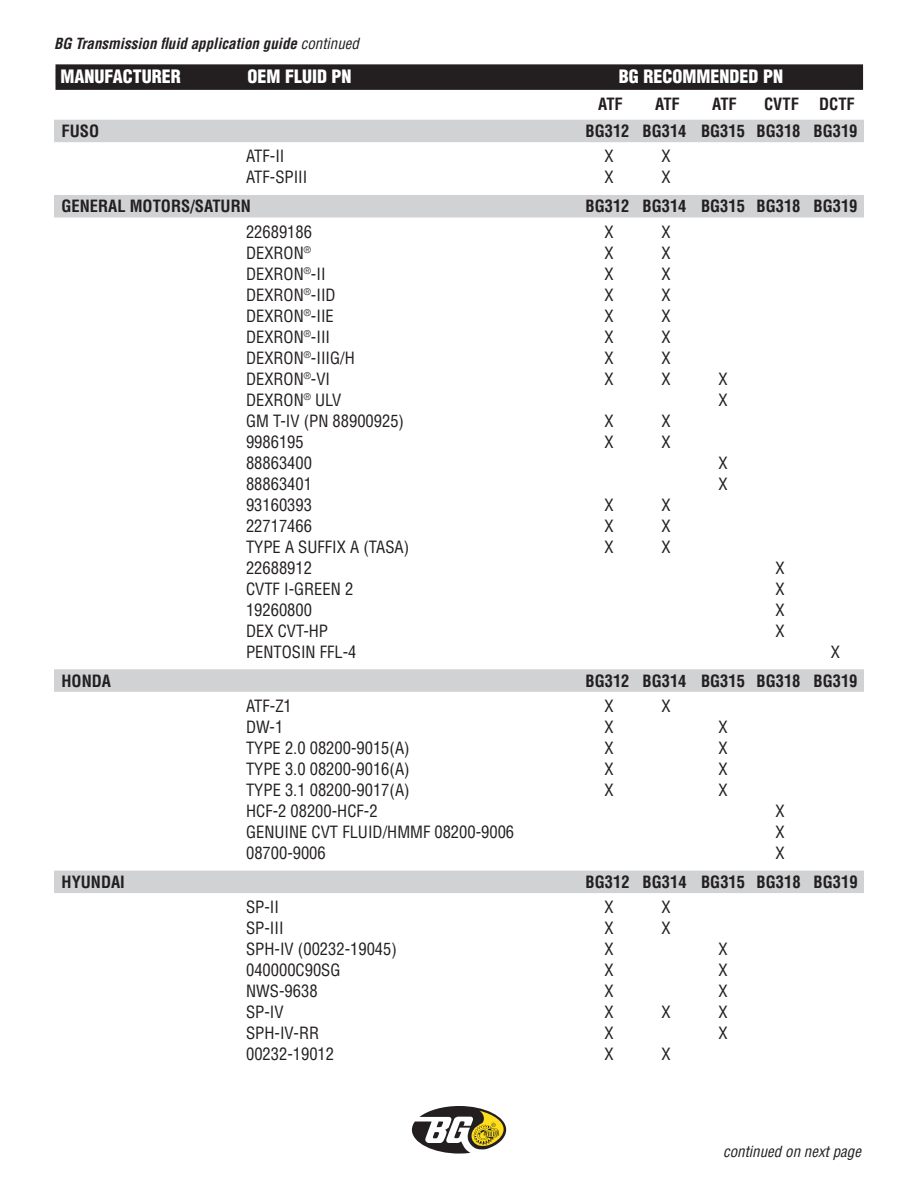
<style>
.page{position:relative;width:918px;height:1188px;background:#fff}
.page>*{position:absolute;margin:0;border:0;box-sizing:border-box;transform-origin:0 0}
.t1{font:900 condensed 18px "Helvetica LT Pro";color:#fff}
.t2{font:condensed 16.5px "Helvetica LT Pro";color:#231f20}
.t3{font:700 condensed 16.5px "Helvetica LT Pro";color:#231f20}
.t4{font:italic 700 condensed 15px "Helvetica LT Pro";color:#231f20}
.t5{font:italic condensed 15px "Helvetica LT Pro";color:#231f20}
.s1{font-weight:400}
.s2{color:#231f20}
</style>
<div class="page">
<div style="left:56px;top:64px;width:807px;height:26px;background:#231f20"></div>
<svg style="left:412px;top:1106px;width:94px;height:48px"></svg>
<div style="left:54px;top:120px;width:810px;height:22px;background:#d1d2d4"></div>
<div style="left:54px;top:195px;width:810px;height:22px;background:#d1d2d4"></div>
<div style="left:54px;top:669px;width:810px;height:23px;background:#d1d2d4"></div>
<div style="left:54px;top:871px;width:810px;height:22px;background:#d1d2d4"></div>
<p class="t4" style="left:54px;top:34px;width:307px">BG Transmission fluid application guide <span class="s1">continued</span></p>
<p class="t1" style="left:56px;top:65px;width:127px"><span class="s2">I</span>MANUFACTURER</p>
<p class="t1" style="left:248px;top:65px;width:106px">OEM FLUID PN</p>
<p class="t1" style="left:619px;top:65px;width:246px">BG RECOMMENDED PN<span class="s2">XXXXXXXX</span></p>
<p class="t3" style="left:598px;top:93px;width:26px">ATF</p>
<p class="t3" style="left:655px;top:93px;width:26px">ATF</p>
<p class="t3" style="left:712px;top:93px;width:26px">ATF</p>
<p class="t3" style="left:764px;top:93px;width:92px">CVTF DCTF</p>
<p class="t3" style="left:62px;top:120px;width:39px">FUSO</p>
<p class="t3" style="left:586px;top:120px;width:274px">BG312 BG314 BG315 BG318 BG319</p>
<p class="t2" style="left:246px;top:146px;width:40px">ATF-II</p>
<p class="t2" style="left:604px;top:146px;width:11px">X</p>
<p class="t2" style="left:661px;top:146px;width:11px">X</p>
<p class="t2" style="left:246px;top:167px;width:63px">ATF-SPIII</p>
<p class="t2" style="left:604px;top:167px;width:11px">X</p>
<p class="t2" style="left:661px;top:167px;width:11px">X</p>
<p class="t3" style="left:62px;top:195px;width:191px">GENERAL MOTORS/SATURN</p>
<p class="t3" style="left:586px;top:195px;width:274px">BG312 BG314 BG315 BG318 BG319</p>
<p class="t2" style="left:246px;top:221px;width:67px">22689186</p>
<p class="t2" style="left:604px;top:221px;width:11px">X</p>
<p class="t2" style="left:661px;top:221px;width:11px">X</p>
<p class="t2" style="left:246px;top:242px;width:66px">DEXRON<sup>®</sup></p>
<p class="t2" style="left:604px;top:242px;width:11px">X</p>
<p class="t2" style="left:661px;top:242px;width:11px">X</p>
<p class="t2" style="left:246px;top:263px;width:81px">DEXRON<sup>®</sup>-II</p>
<p class="t2" style="left:604px;top:263px;width:11px">X</p>
<p class="t2" style="left:661px;top:263px;width:11px">X</p>
<p class="t2" style="left:246px;top:284px;width:91px">DEXRON<sup>®</sup>-IID</p>
<p class="t2" style="left:604px;top:284px;width:11px">X</p>
<p class="t2" style="left:661px;top:284px;width:11px">X</p>
<p class="t2" style="left:246px;top:305px;width:89px">DEXRON<sup>®</sup>-IIE</p>
<p class="t2" style="left:604px;top:305px;width:11px">X</p>
<p class="t2" style="left:661px;top:305px;width:11px">X</p>
<p class="t2" style="left:246px;top:326px;width:86px">DEXRON<sup>®</sup>-III</p>
<p class="t2" style="left:604px;top:326px;width:11px">X</p>
<p class="t2" style="left:661px;top:326px;width:11px">X</p>
<p class="t2" style="left:246px;top:347px;width:110px">DEXRON<sup>®</sup>-IIIG/H</p>
<p class="t2" style="left:604px;top:347px;width:11px">X</p>
<p class="t2" style="left:661px;top:347px;width:11px">X</p>
<p class="t2" style="left:246px;top:368px;width:86px">DEXRON<sup>®</sup>-VI</p>
<p class="t2" style="left:604px;top:368px;width:11px">X</p>
<p class="t2" style="left:661px;top:368px;width:11px">X</p>
<p class="t2" style="left:718px;top:368px;width:11px">X</p>
<p class="t2" style="left:246px;top:389px;width:97px">DEXRON<sup>®</sup> ULV</p>
<p class="t2" style="left:718px;top:389px;width:11px">X</p>
<p class="t2" style="left:246px;top:410px;width:160px">GM T-IV (PN 88900925)</p>
<p class="t2" style="left:604px;top:410px;width:11px">X</p>
<p class="t2" style="left:661px;top:410px;width:11px">X</p>
<p class="t2" style="left:246px;top:431px;width:59px">9986195</p>
<p class="t2" style="left:604px;top:431px;width:11px">X</p>
<p class="t2" style="left:661px;top:431px;width:11px">X</p>
<p class="t2" style="left:246px;top:452px;width:67px">88863400</p>
<p class="t2" style="left:718px;top:452px;width:11px">X</p>
<p class="t2" style="left:246px;top:473px;width:67px">88863401</p>
<p class="t2" style="left:718px;top:473px;width:11px">X</p>
<p class="t2" style="left:246px;top:494px;width:67px">93160393</p>
<p class="t2" style="left:604px;top:494px;width:11px">X</p>
<p class="t2" style="left:661px;top:494px;width:11px">X</p>
<p class="t2" style="left:246px;top:515px;width:67px">22717466</p>
<p class="t2" style="left:604px;top:515px;width:11px">X</p>
<p class="t2" style="left:661px;top:515px;width:11px">X</p>
<p class="t2" style="left:246px;top:536px;width:165px">TYPE A SUFFIX A (TASA)</p>
<p class="t2" style="left:604px;top:536px;width:11px">X</p>
<p class="t2" style="left:661px;top:536px;width:11px">X</p>
<p class="t2" style="left:246px;top:557px;width:67px">22688912</p>
<p class="t2" style="left:775px;top:557px;width:11px">X</p>
<p class="t2" style="left:246px;top:578px;width:109px">CVTF I-GREEN 2</p>
<p class="t2" style="left:775px;top:578px;width:11px">X</p>
<p class="t2" style="left:246px;top:599px;width:67px">19260800</p>
<p class="t2" style="left:775px;top:599px;width:11px">X</p>
<p class="t2" style="left:246px;top:620px;width:84px">DEX CVT-HP</p>
<p class="t2" style="left:775px;top:620px;width:11px">X</p>
<p class="t2" style="left:246px;top:641px;width:112px">PENTOSIN FFL-4</p>
<p class="t2" style="left:831px;top:641px;width:11px">X</p>
<p class="t3" style="left:62px;top:670px;width:51px">HONDA</p>
<p class="t3" style="left:586px;top:670px;width:274px">BG312 BG314 BG315 BG318 BG319</p>
<p class="t2" style="left:246px;top:696px;width:47px">ATF-Z1</p>
<p class="t2" style="left:604px;top:696px;width:11px">X</p>
<p class="t2" style="left:661px;top:696px;width:11px">X</p>
<p class="t2" style="left:246px;top:717px;width:39px">DW-1</p>
<p class="t2" style="left:604px;top:717px;width:11px">X</p>
<p class="t2" style="left:718px;top:717px;width:11px">X</p>
<p class="t2" style="left:246px;top:738px;width:165px">TYPE 2.0 08200-9015(A)</p>
<p class="t2" style="left:604px;top:738px;width:11px">X</p>
<p class="t2" style="left:718px;top:738px;width:11px">X</p>
<p class="t2" style="left:246px;top:759px;width:165px">TYPE 3.0 08200-9016(A)</p>
<p class="t2" style="left:604px;top:759px;width:11px">X</p>
<p class="t2" style="left:718px;top:759px;width:11px">X</p>
<p class="t2" style="left:246px;top:780px;width:165px">TYPE 3.1 08200-9017(A)</p>
<p class="t2" style="left:604px;top:780px;width:11px">X</p>
<p class="t2" style="left:718px;top:780px;width:11px">X</p>
<p class="t2" style="left:246px;top:801px;width:133px">HCF-2 08200-HCF-2</p>
<p class="t2" style="left:776px;top:801px;width:11px">X</p>
<p class="t2" style="left:246px;top:822px;width:270px">GENUINE CVT FLUID/HMMF 08200-9006</p>
<p class="t2" style="left:776px;top:822px;width:11px">X</p>
<p class="t2" style="left:246px;top:843px;width:81px">08700-9006</p>
<p class="t2" style="left:776px;top:843px;width:11px">X</p>
<p class="t3" style="left:62px;top:871px;width:65px">HYUNDAI</p>
<p class="t3" style="left:586px;top:871px;width:274px">BG312 BG314 BG315 BG318 BG319</p>
<p class="t2" style="left:246px;top:897px;width:35px">SP-II</p>
<p class="t2" style="left:605px;top:897px;width:11px">X</p>
<p class="t2" style="left:662px;top:897px;width:11px">X</p>
<p class="t2" style="left:246px;top:918px;width:39px">SP-III</p>
<p class="t2" style="left:605px;top:918px;width:11px">X</p>
<p class="t2" style="left:662px;top:918px;width:11px">X</p>
<p class="t2" style="left:246px;top:939px;width:152px">SPH-IV (00232-19045)</p>
<p class="t2" style="left:605px;top:939px;width:11px">X</p>
<p class="t2" style="left:719px;top:939px;width:11px">X</p>
<p class="t2" style="left:246px;top:960px;width:96px">040000C90SG</p>
<p class="t2" style="left:605px;top:960px;width:11px">X</p>
<p class="t2" style="left:719px;top:960px;width:11px">X</p>
<p class="t2" style="left:246px;top:981px;width:73px">NWS-9638</p>
<p class="t2" style="left:605px;top:981px;width:11px">X</p>
<p class="t2" style="left:719px;top:981px;width:11px">X</p>
<p class="t2" style="left:246px;top:1002px;width:39px">SP-IV</p>
<p class="t2" style="left:605px;top:1002px;width:11px">X</p>
<p class="t2" style="left:662px;top:1002px;width:11px">X</p>
<p class="t2" style="left:719px;top:1002px;width:11px">X</p>
<p class="t2" style="left:246px;top:1023px;width:75px">SPH-IV-RR</p>
<p class="t2" style="left:605px;top:1023px;width:11px">X</p>
<p class="t2" style="left:719px;top:1023px;width:11px">X</p>
<p class="t2" style="left:246px;top:1044px;width:89px">00232-19012</p>
<p class="t2" style="left:605px;top:1044px;width:11px">X</p>
<p class="t2" style="left:662px;top:1044px;width:11px">X</p>
<p class="t5" style="left:723px;top:1142px;width:139px">continued on next page</p>
</div>
